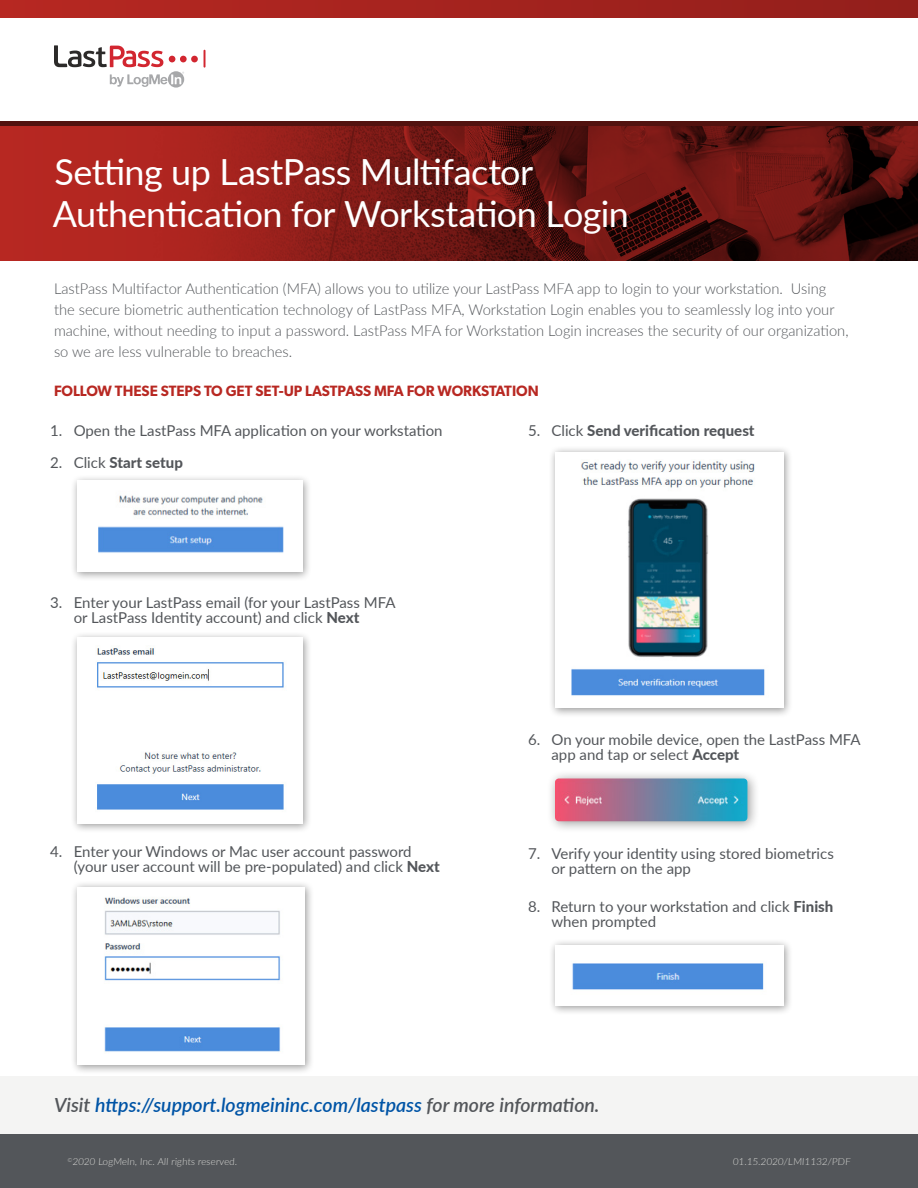
<style>
.page{position:relative;width:918px;height:1188px;background:#fff}
.page>*{position:absolute;margin:0;border:0;box-sizing:border-box;transform-origin:0 0}
.t1{font:36px/42px "Lato";letter-spacing:-.015em;color:#fff}
.t2{font:italic 600 19.5px "Lato";color:#0054a6}
.t3{font:15px/15px "Lato";color:#53565a}
.t4{font:300 15px/21px "Lato";color:#53565a}
.t5{font:600 15px "Gibson";color:#b82822}
.t6{font:800 15px "Lato";color:#53565a}
.t7{font:300 9.75px "Lato";color:#d9d9d6}
.s1{font-weight:400}
.s2{font-weight:800}
.s3{color:#53565a}
</style>
<div class="page">
<svg style="left:0;top:126px;width:918px;height:135px;background:#7a1916"></svg>
<div style="left:0;top:0;width:918px;height:17px;background:linear-gradient(to right,#b72822,#931f1b)"></div>
<hr style="left:0;top:122px;width:918px;height:4px;background:#52120f">
<svg style="left:54px;top:45px;width:151px;height:43px"></svg>
<div style="left:0;top:1076px;width:918px;height:62px;background:#f4f4f3"></div>
<div style="left:0;top:1134px;width:918px;height:54px;background:#53565a"></div>
<div style="left:70px;top:474px;width:242px;height:108px;background:#000;opacity:.4"></div>
<img style="left:77px;top:481px;width:226px;height:91px">
<div style="left:70px;top:631px;width:243px;height:202px;background:#000;opacity:.4"></div>
<img style="left:77px;top:638px;width:226px;height:186px">
<div style="left:548px;top:446px;width:245px;height:272px;background:#000;opacity:.4"></div>
<img style="left:555px;top:452px;width:229px;height:256px">
<div style="left:546px;top:770px;width:214px;height:64px;background:#000;opacity:.4"></div>
<img style="left:555px;top:778px;width:192px;height:43px">
<div style="left:548px;top:938px;width:246px;height:78px;background:#000;opacity:.4"></div>
<img style="left:555px;top:945px;width:229px;height:61px">
<div style="left:70px;top:881px;width:244px;height:194px;background:#000;opacity:.4"></div>
<img style="left:77px;top:887px;width:228px;height:178px">
<h1 class="t1" style="left:53px;top:149px;width:578px">Setting up LastPass Multifactor<br>Authentication for Workstation Login</h1>
<p class="t4" style="left:54px;top:278px;width:796px">LastPass Multifactor Authentication (MFA) allows you to utilize your LastPass MFA app to login to your workstation. Using the secure biometric authentication technology of LastPass MFA, Workstation Login enables you to seamlessly log into your machine, without needing to input a password. LastPass MFA for Workstation Login increases the security of our organization, so we are less vulnerable to breaches.</p>
<p class="t5" style="left:54px;top:382px;width:486px">FOLLOW THESE STEPS TO GET SET-UP LASTPASS MFA FOR WORKSTATION</p>
<p class="t3" style="left:50px;top:422px;width:394px">1. Open the LastPass MFA application on your workstation</p>
<p class="t6" style="left:50px;top:452px;width:134px"><span class="s1">2. Click</span> Start setup</p>
<p class="t6" style="left:528px;top:420px;width:228px"><span class="s1">5. Click</span> Send verification request</p>
<p class="t3" style="left:74px;top:594px;width:323px;text-indent:-23px">3. Enter your LastPass email (for your LastPass MFA or LastPass Identity account) and click <span class="s2">Next</span></p>
<p class="t3" style="left:74px;top:844px;width:368px;text-indent:-23px">4. Enter your Windows or Mac user account password (your user account will be pre-populated) and click <span class="s2">Next</span></p>
<p class="t3" style="left:551px;top:731px;width:311px;text-indent:-23px">6. On your mobile device, open the LastPass MFA app and tap or select <span class="s2">Accept</span></p>
<p class="t3" style="left:551px;top:846px;width:284px;text-indent:-23px">7. Verify your identity using stored biometrics or pattern on the app</p>
<p class="t3" style="left:551px;top:899px;width:283px;text-indent:-23px">8. Return to your workstation and click <span class="s2">Finish </span>when prompted</p>
<h2 class="t2" style="left:54px;top:1091px;width:547px"><span class="s3">Visit</span> https://support.logmeininc.com/lastpass <span class="s3">for more information.</span></h2>
<p class="t7" style="left:68px;top:1155px;width:172px"><sup>©</sup>2020 LogMeIn, Inc. All rights reserved.</p>
<p class="t7" style="left:733px;top:1155px;width:120px">01.15.2020/LMI1132/PDF</p>
</div>
